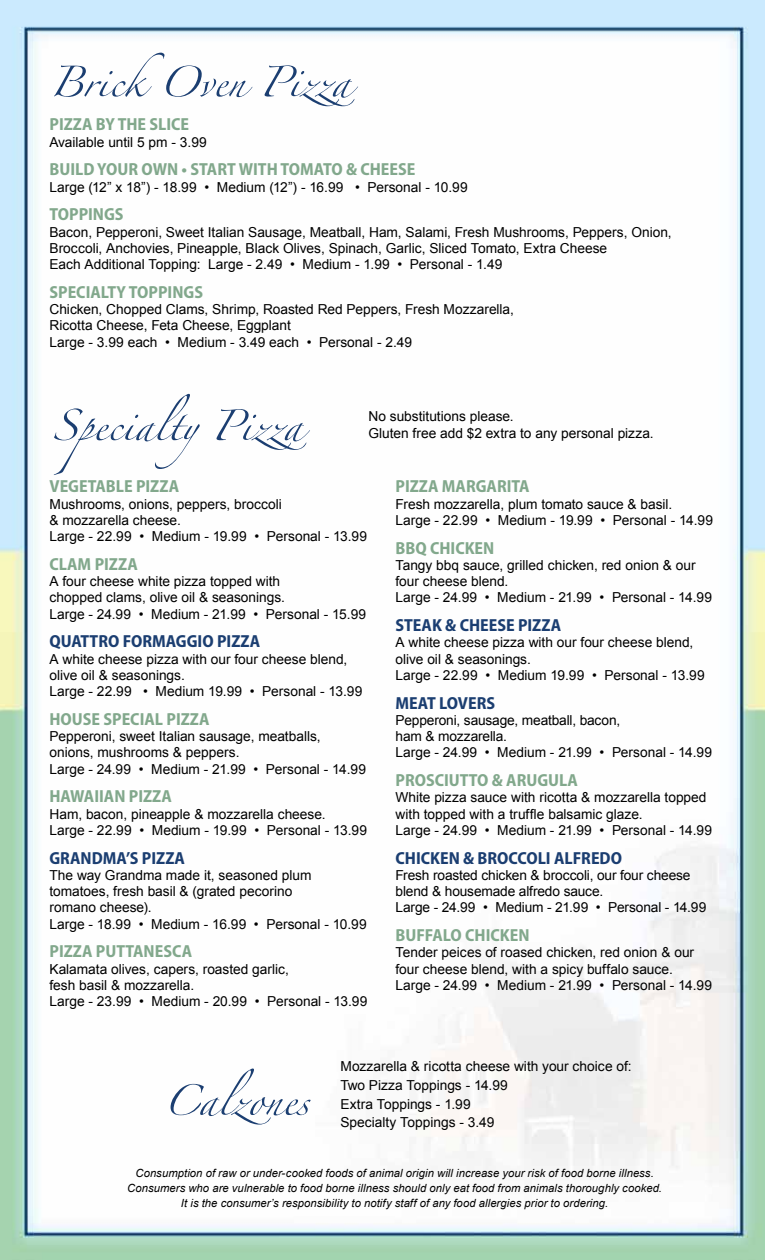
<style>
.page{position:relative;width:765px;height:1260px;background:#fff}
.page>*{position:absolute;margin:0;border:0;box-sizing:border-box;transform-origin:0 0}
.t1{font:68.75px "Zapfino Extra LT One";color:#1b3e71}
.t2{font:700 semi-condensed 17.5px "Myriad Pro";color:#82a88c}
.t3{font:700 semi-condensed 17.5px "Myriad Pro";color:#1b3e71}
.t4{font:13.75px/16.2px "Arial";color:#000}
.t5{font:italic 11.25px/15px "Arial";letter-spacing:.01em;color:#000;text-align:center}
</style>
<div class="page">
<img style="left:0;top:0;width:765px;height:1260px">
<h1 class="t1" style="left:49px;top:32px;width:303px">Brick Oven Pizza</h1>
<p class="t2" style="left:49px;top:113px;width:141px">PIZZA BY THE SLICE</p>
<p class="t4" style="left:49px;top:134px;width:159px">Available until 5 pm - 3.99</p>
<p class="t2" style="left:49px;top:158px;width:367px">BUILD YOUR OWN • START WITH TOMATO &amp; CHEESE</p>
<p class="t4" style="left:50px;top:179px;width:420px">Large (12” x 18”) - 18.99 • Medium (12”) - 16.99 • Personal - 10.99</p>
<p class="t2" style="left:49px;top:203px;width:76px">TOPPINGS</p>
<p class="t4" style="left:49px;top:224px;width:624px">Bacon, Pepperoni, Sweet Italian Sausage, Meatball, Ham, Salami, Fresh Mushrooms, Peppers, Onion,<br>Broccoli, Anchovies, Pineapple, Black Olives, Spinach, Garlic, Sliced Tomato, Extra Cheese<br>Each Additional Topping: Large - 2.49 • Medium - 1.99 • Personal - 1.49</p>
<p class="t2" style="left:49px;top:281px;width:155px">SPECIALTY TOPPINGS</p>
<p class="t4" style="left:49px;top:301px;width:466px">Chicken, Chopped Clams, Shrimp, Roasted Red Peppers, Fresh Mozzarella,<br>Ricotta Cheese, Feta Cheese, Eggplant<br>Large - 3.99 each • Medium - 3.49 each • Personal - 2.49</p>
<h1 class="t1" style="left:49px;top:376px;width:255px">Specialty Pizza</h1>
<p class="t2" style="left:49px;top:475px;width:131px">VEGETABLE PIZZA</p>
<p class="t4" style="left:50px;top:496px;width:319px">Mushrooms, onions, peppers, broccoli<br>&amp; mozzarella cheese.<br>Large - 22.99 • Medium - 19.99 • Personal - 13.99</p>
<p class="t2" style="left:49px;top:553px;width:90px">CLAM PIZZA</p>
<p class="t4" style="left:49px;top:573px;width:318px">A four cheese white pizza topped with<br>chopped clams, olive oil &amp; seasonings.<br>Large - 24.99 • Medium - 21.99 • Personal - 15.99</p>
<p class="t3" style="left:49px;top:630px;width:212px">QUATTRO FORMAGGIO PIZZA</p>
<p class="t4" style="left:49px;top:651px;width:315px">A white cheese pizza with our four cheese blend, olive oil &amp; seasonings.<br>Large - 22.99 • Medium 19.99 • Personal - 13.99</p>
<p class="t2" style="left:49px;top:708px;width:162px">HOUSE SPECIAL PIZZA</p>
<p class="t4" style="left:49px;top:728px;width:318px">Pepperoni, sweet Italian sausage, meatballs, onions, mushrooms &amp; peppers.<br>Large - 24.99 • Medium - 21.99 • Personal - 14.99</p>
<p class="t2" style="left:49px;top:785px;width:124px">HAWAIIAN PIZZA</p>
<p class="t4" style="left:50px;top:806px;width:319px">Ham, bacon, pineapple &amp; mozzarella cheese.<br>Large - 22.99 • Medium - 19.99 • Personal - 13.99</p>
<p class="t3" style="left:49px;top:847px;width:137px">GRANDMA’S PIZZA</p>
<p class="t4" style="left:50px;top:867px;width:319px">The way Grandma made it, seasoned plum tomatoes, fresh basil &amp; (grated pecorino<br>romano cheese).<br>Large - 18.99 • Medium - 16.99 • Personal - 10.99</p>
<p class="t2" style="left:49px;top:940px;width:144px">PIZZA PUTTANESCA</p>
<p class="t4" style="left:49px;top:961px;width:319px">Kalamata olives, capers, roasted garlic,<br>fesh basil &amp; mozzarella.<br>Large - 23.99 • Medium - 20.99 • Personal - 13.99</p>
<p class="t4" style="left:368px;top:409px;width:287px">No substitutions please.<br>Gluten free add $2 extra to any personal pizza.</p>
<p class="t2" style="left:396px;top:475px;width:136px">PIZZA MARGARITA</p>
<p class="t4" style="left:396px;top:496px;width:319px">Fresh mozzarella, plum tomato sauce &amp; basil.<br>Large - 22.99 • Medium - 19.99 • Personal - 14.99</p>
<p class="t2" style="left:396px;top:537px;width:100px">BBQ CHICKEN</p>
<p class="t4" style="left:396px;top:557px;width:318px">Tangy bbq sauce, grilled chicken, red onion &amp; our four cheese blend.<br>Large - 24.99 • Medium - 21.99 • Personal - 14.99</p>
<p class="t3" style="left:396px;top:614px;width:167px">STEAK &amp; CHEESE PIZZA</p>
<p class="t4" style="left:396px;top:635px;width:311px">A white cheese pizza with our four cheese blend, olive oil &amp; seasonings.<br>Large - 22.99 • Medium 19.99 • Personal - 13.99</p>
<p class="t3" style="left:396px;top:692px;width:101px">MEAT LOVERS</p>
<p class="t4" style="left:396px;top:712px;width:318px">Pepperoni, sausage, meatball, bacon,<br>ham &amp; mozzarella.<br>Large - 24.99 • Medium - 21.99 • Personal - 14.99</p>
<p class="t2" style="left:396px;top:769px;width:184px">PROSCIUTTO &amp; ARUGULA</p>
<p class="t4" style="left:396px;top:790px;width:318px">White pizza sauce with ricotta &amp; mozzarella topped with topped with a truffle balsamic glaze.<br>Large - 24.99 • Medium - 21.99 • Personal - 14.99</p>
<p class="t3" style="left:396px;top:847px;width:228px">CHICKEN &amp; BROCCOLI ALFREDO</p>
<p class="t4" style="left:396px;top:867px;width:312px">Fresh roasted chicken &amp; broccoli, our four cheese blend &amp; housemade alfredo sauce.<br>Large - 24.99 • Medium - 21.99 • Personal - 14.99</p>
<p class="t2" style="left:396px;top:924px;width:136px">BUFFALO CHICKEN</p>
<p class="t4" style="left:396px;top:945px;width:318px">Tender peices of roased chicken, red onion &amp; our four cheese blend, with a spicy buffalo sauce.<br>Large - 24.99 • Medium - 21.99 • Personal - 14.99</p>
<h1 class="t1" style="left:163px;top:1051px;width:147px">Calzones</h1>
<p class="t4" style="left:340px;top:1057px;width:293px;line-height:18.8px">Mozzarella &amp; ricotta cheese with your choice of:<br>Two Pizza Toppings - 14.99<br>Extra Toppings - 1.99<br>Specialty Toppings - 3.49</p>
<p class="t5" style="left:127px;top:1166px;width:536px">Consumption of raw or under-cooked foods of animal origin will increase your risk of food borne illness.<br>Consumers who are vulnerable to food borne illness should only eat food from animals thoroughly cooked.<br>It is the consumer’s responsibility to notify staff of any food allergies prior to ordering.</p>
</div>
